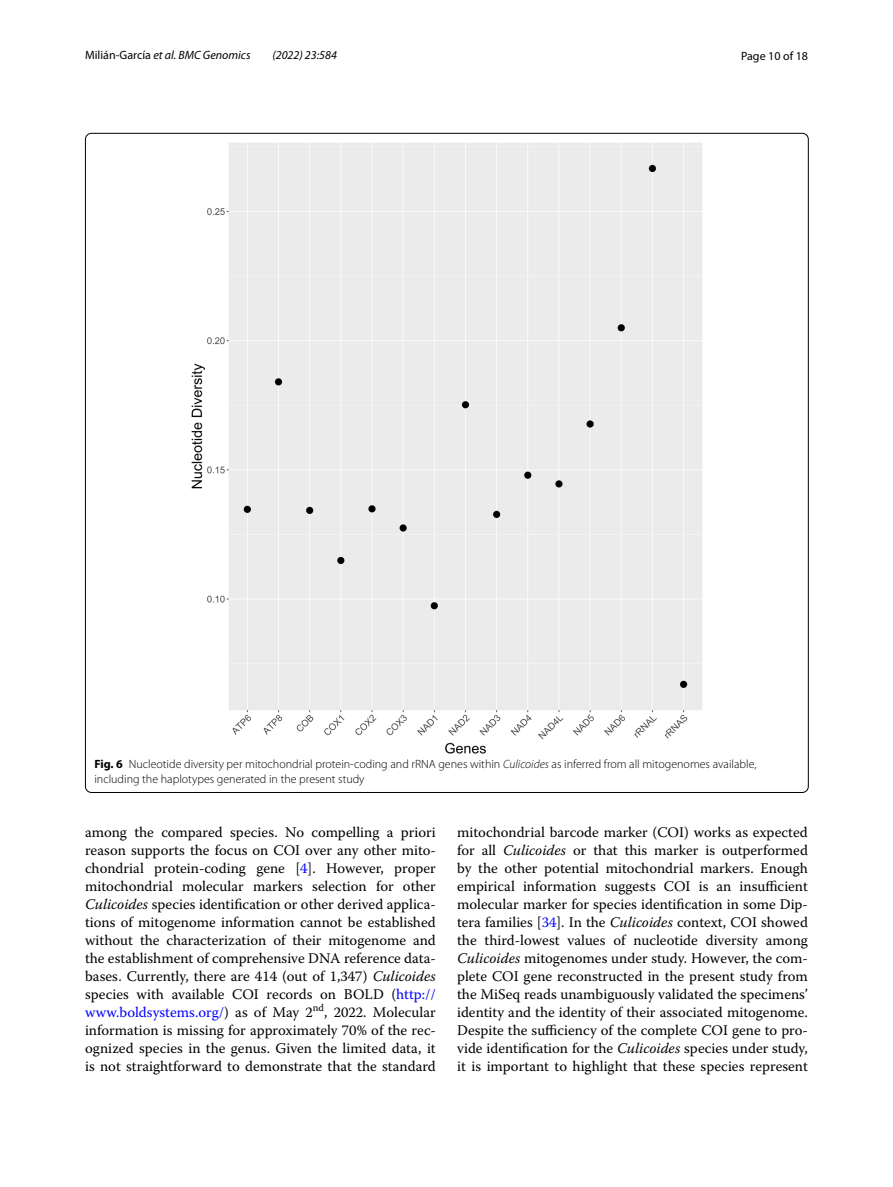
<style>
.page{position:relative;width:893px;height:1187px;background:#fff}
.page>*{position:absolute;margin:0;border:0;box-sizing:border-box;transform-origin:0 0}
.t1{font:14.7px/18px "Warnock Pro";color:#000;text-align:justify}
.t2{font:300 12px/15px "Myriad Pro";color:#000}
.t3{font:italic 12px "Myriad Pro";color:#000}
.t4{font:12px "Myriad Pro";color:#000}
.s1{font-style:normal}
.s2{font-weight:700}
.s3{font-style:italic}
.s4{color:#00f}
</style>
<div class="page">
<img style="left:192px;top:143px;width:510px;height:610px">
<p class="t3" style="left:85px;top:48px;width:167px"><span class="s1">Milián‑García</span> et al. BMC Genomics</p>
<p class="t3" style="left:272px;top:48px;width:66px">(2022) 23:584</p>
<p class="t4" style="left:741px;top:48px;width:68px">Page 10 of 18</p>
<p class="t2" style="left:94px;top:757px;width:663px"><span class="s2">Fig. 6</span> Nucleotide diversity per mitochondrial protein-coding and rRNA genes within <span class="s3">Culicoides</span> as inferred from all mitogenomes available, including the haplotypes generated in the present study</p>
<p class="t1" style="left:85px;top:822px;width:352px">among the compared species. No compelling a priori reason supports the focus on COI over any other mito&shy;chondrial protein-coding gene [<span class="s4">4</span>]. However, proper mitochondrial molecular markers selection for other <span class="s3">Culicoides</span> species identification or other derived applica&shy;tions of mitogenome information cannot be established without the characterization of their mitogenome and the establishment of comprehensive DNA reference data&shy;bases. Currently, there are 414 (out of 1,347) <span class="s3">Culicoides </span>species with available COI records on BOLD (<span class="s4">http:// www.boldsystems.org/</span>) as of May 2<sup>nd</sup>, 2022. Molecular information is missing for approximately 70% of the rec&shy;ognized species in the genus. Given the limited data, it is not straightforward to demonstrate that the standard</p>
<p class="t1" style="left:457px;top:822px;width:352px">mitochondrial barcode marker (COI) works as expected for all <span class="s3">Culicoides</span> or that this marker is outperformed by the other potential mitochondrial markers. Enough empirical information suggests COI is an insufficient molecular marker for species identification in some Dip&shy;tera families [<span class="s4">34</span>]. In the <span class="s3">Culicoides</span> context, COI showed the third-lowest values of nucleotide diversity among <span class="s3">Culicoides</span> mitogenomes under study. However, the com&shy;plete COI gene reconstructed in the present study from the MiSeq reads unambiguously validated the specimens’ identity and the identity of their associated mitogenome.<br>Despite the sufficiency of the complete COI gene to pro&shy;vide identification for the <span class="s3">Culicoides</span> species under study, it is important to highlight that these species represent</p>
</div>
